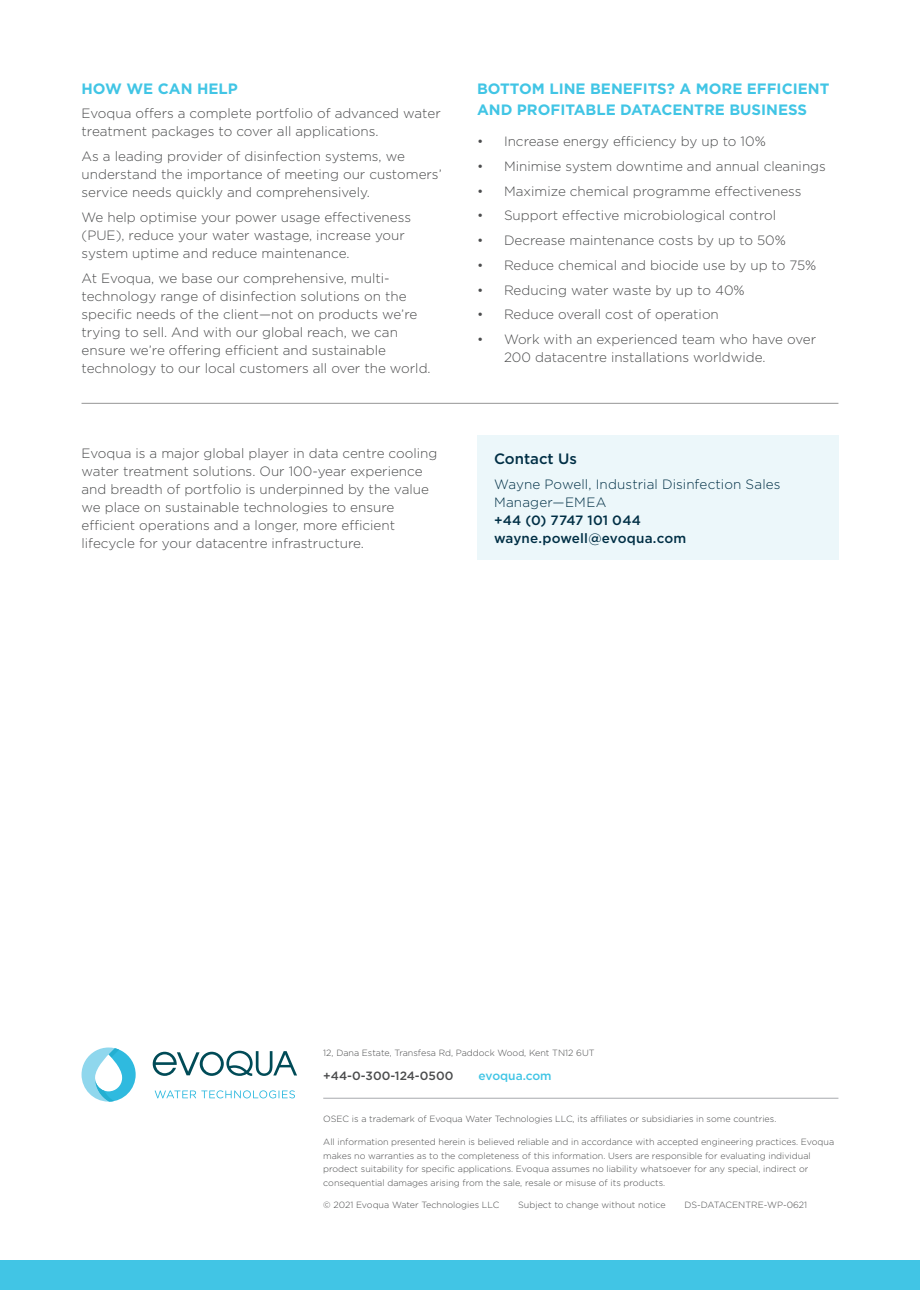
<style>
.page{position:relative;width:920px;height:1290px;background:#fff}
.page>*{position:absolute;margin:0;border:0;box-sizing:border-box;transform-origin:0 0}
.Subhead{font:700 15px/21px "Gotham";color:#41c5e5}
.Contact_Header{font:500 15px "Gotham";color:#002f45}
.Body_text{font:300 13.5px/18px "Gotham";color:#4b4c4d}
.Body_text_-_last{font:300 13.5px/18px "Gotham";color:#4b4c4d}
.Contact_Name_Title{font:300 13.5px/18px "Gotham";letter-spacing:.01em;color:#002f45}
.Contact_Email_addres{font:500 13.5px "Gotham";letter-spacing:.01em;color:#002f45}
.t1{font:500 12px "Gotham";color:#4b4c4d}
.t2{font:500 12px "Gotham";color:#41c5e5}
.t3{font:300 9px/13.5px "Gotham";color:#4b4c4d}
</style>
<div class="page">
<div style="left:0;top:1260px;width:920px;height:30px;background:#41c5e5"></div>
<svg style="left:153px;top:1051px;width:144px;height:25px"></svg>
<svg style="left:155px;top:1090px;width:140px;height:8px"></svg>
<svg style="left:82px;top:1047px;width:54px;height:54px"></svg>
<hr style="left:323px;top:1098px;width:515px;height:1px;background:#a8a9ad">
<div style="left:477px;top:435px;width:362px;height:125px;background:#ecf7fa"></div>
<hr style="left:82px;top:403px;width:756px;height:1px;background:#959595">
<p class="Subhead" style="left:82px;top:78px;width:158px">HOW WE CAN HELP</p>
<p class="Body_text" style="left:82px;top:104px;width:361px">Evoqua offers a complete portfolio of advanced water treatment packages to cover all applications.</p>
<p class="Body_text" style="left:82px;top:147px;width:362px">As a leading provider of disinfection systems, we understand the importance of meeting our customers’ service needs quickly and comprehensively.</p>
<p class="Body_text" style="left:82px;top:208px;width:331px">We help optimise your power usage effectiveness (PUE), reduce your water wastage, increase your system uptime and reduce maintenance.</p>
<p class="Body_text_-_last" style="left:82px;top:268px;width:351px">At Evoqua, we base our comprehensive, multi&shy;technology range of disinfection solutions on the specific needs of the client—not on products we’re trying to sell. And with our global reach, we can ensure we’re offering efficient and sustainable technology to our local customers all over the world.</p>
<p class="Subhead" style="left:477px;top:78px;width:354px">BOTTOM LINE BENEFITS? A MORE EFFICIENT<br>AND PROFITABLE DATACENTRE BUSINESS</p>
<p class="Body_text" style="left:477px;top:132px;width:290px">• Increase energy efficiency by up to 10%</p>
<p class="Body_text" style="left:477px;top:157px;width:350px">• Minimise system downtime and annual cleanings</p>
<p class="Body_text" style="left:477px;top:181px;width:326px">• Maximize chemical programme effectiveness</p>
<p class="Body_text" style="left:477px;top:206px;width:301px">• Support effective microbiological control</p>
<p class="Body_text" style="left:477px;top:231px;width:310px">• Decrease maintenance costs by up to 50%</p>
<p class="Body_text" style="left:477px;top:256px;width:341px">• Reduce chemical and biocide use by up to 75%</p>
<p class="Body_text" style="left:477px;top:280px;width:269px">• Reducing water waste by up to 40%</p>
<p class="Body_text" style="left:477px;top:305px;width:243px">• Reduce overall cost of operation</p>
<p class="Body_text" style="left:504px;top:330px;width:314px;text-indent:-27px">• Work with an experienced team who have over<br>200 datacentre installations worldwide.</p>
<p class="Body_text" style="left:82px;top:444px;width:357px">Evoqua is a major global player in data centre cooling water treatment solutions. Our 100-year experience and breadth of portfolio is underpinned by the value we place on sustainable technologies to ensure efficient operations and a longer, more efficient lifecycle for your datacentre infrastructure.</p>
<p class="Contact_Header" style="left:494px;top:449px;width:85px">Contact Us</p>
<p class="Contact_Name_Title" style="left:494px;top:475px;width:288px">Wayne Powell, Industrial Disinfection Sales<br>Manager—EMEA</p>
<p class="Contact_Email_addres" style="left:494px;top:511px;width:149px">+44 (0) 7747 101 044</p>
<p class="Contact_Email_addres" style="left:494px;top:529px;width:194px">wayne.powell@evoqua.com</p>
<p class="t3" style="left:323px;top:1046px;width:273px">12, Dana Estate, Transfesa Rd, Paddock Wood, Kent TN12 6UT</p>
<p class="t1" style="left:323px;top:1068px;width:132px">+44-0-300-124-0500</p>
<p class="t2" style="left:479px;top:1068px;width:75px">evoqua.com</p>
<p class="t3" style="left:323px;top:1112px;width:455px">OSEC is a trademark of Evoqua Water Technologies LLC, its affiliates or subsidiaries in some countries.</p>
<p class="t3" style="left:323px;top:1135px;width:512px">All information presented herein is believed reliable and in accordance with accepted engineering practices. Evoqua makes no warranties as to the completeness of this information. Users are responsible for evaluating individual prodect suitability for specific applications. Evoqua assumes no liability whatsoever for any special, indirect or consequential damages arising from the sale, resale or misuse of its products.</p>
<p class="t3" style="left:323px;top:1198px;width:178px">© 2021 Evoqua Water Technologies LLC</p>
<p class="t3" style="left:518px;top:1198px;width:149px">Subject to change without notice</p>
<p class="t3" style="left:684px;top:1198px;width:124px">DS-DATACENTRE-WP-0621</p>
</div>
